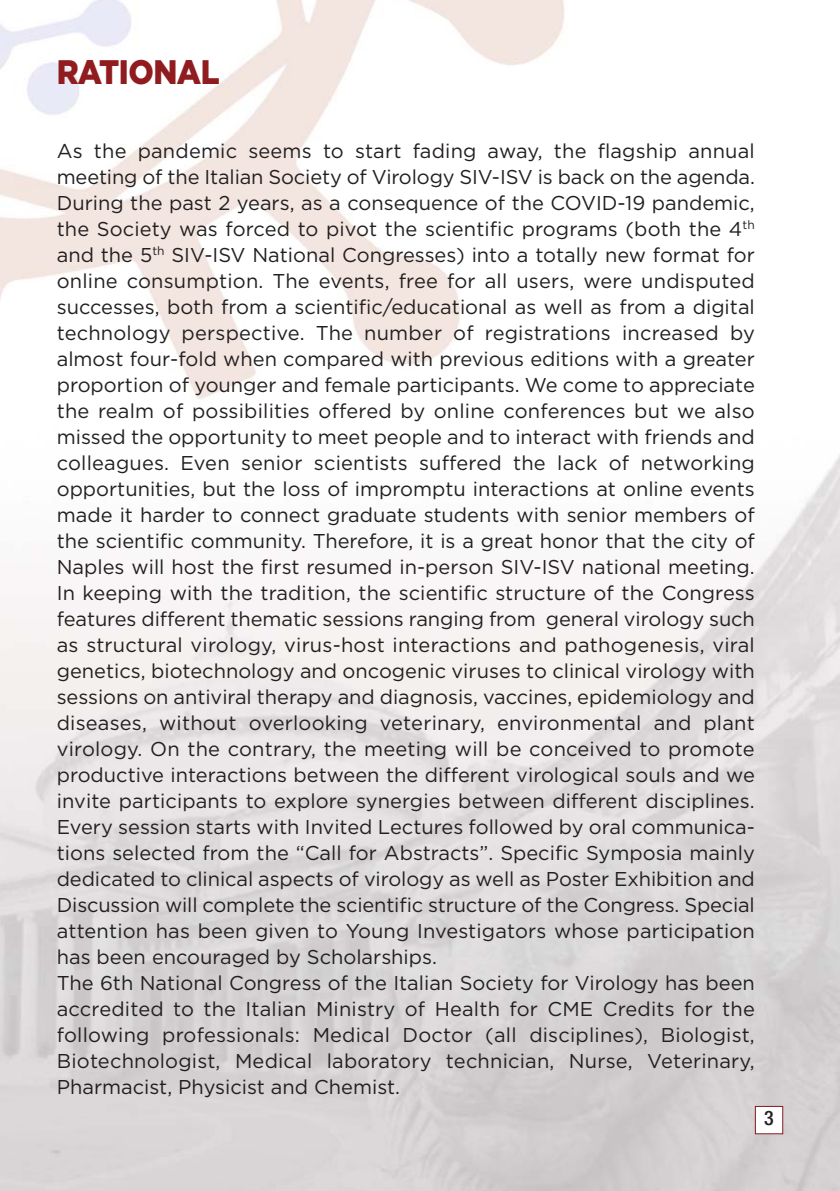
<style>
.page{position:relative;width:840px;height:1191px;background:#fff}
.page>*{position:absolute;margin:0;border:0;box-sizing:border-box;transform-origin:0 0}
.t1{font:900 34px "Gotham";letter-spacing:-.015em;color:#911c1f;scale:.9 1}
.t2{font:20px/26px "Gotham";color:#231f20}
.t3{font:500 condensed 20px "Helvetica Neue";color:#231f20}
</style>
<div class="page">
<img style="left:0;top:0;width:839px;height:1191px">
<div style="left:755px;top:1107px;width:26px;height:26px;background:#fff"></div>
<div style="left:754px;top:1106px;width:28px;height:28px;border:1px solid #89191c"></div>
<h1 class="t1" style="left:57px;top:59px;width:182px">RATIONAL</h1>
<p class="t2" style="left:57px;top:139px;width:699px">As the pandemic seems to start fading away, the flagship annual meeting of the Italian Society of Virology SIV-ISV is back on the agenda.<br>During the past 2 years, as a consequence of the COVID-19 pandemic, the Society was forced to pivot the scientific programs (both the 4<sup>th </sup>and the 5<sup>th</sup> SIV-ISV National Congresses) into a totally new format for online consumption. The events, free for all users, were undisputed successes, both from a scientific/educational as well as from a digital technology perspective. The number of registrations increased by almost four-fold when compared with previous editions with a greater proportion of younger and female participants. We come to appreciate the realm of possibilities offered by online conferences but we also missed the opportunity to meet people and to interact with friends and colleagues. Even senior scientists suffered the lack of networking opportunities, but the loss of impromptu interactions at online events made it harder to connect graduate students with senior members of the scientific community. Therefore, it is a great honor that the city of Naples will host the first resumed in-person SIV-ISV national meeting.<br>In keeping with the tradition, the scientific structure of the Congress features different thematic sessions ranging from general virology such as structural virology, virus-host interactions and pathogenesis, viral genetics, biotechnology and oncogenic viruses to clinical virology with sessions on antiviral therapy and diagnosis, vaccines, epidemiology and diseases, without overlooking veterinary, environmental and plant virology. On the contrary, the meeting will be conceived to promote productive interactions between the different virological souls and we invite participants to explore synergies between different disciplines.<br>Every session starts with Invited Lectures followed by oral communica&shy;tions selected from the “Call for Abstracts”. Specific Symposia mainly dedicated to clinical aspects of virology as well as Poster Exhibition and Discussion will complete the scientific structure of the Congress. Special attention has been given to Young Investigators whose participation has been encouraged by Scholarships.<br>The 6th National Congress of the Italian Society for Virology has been accredited to the Italian Ministry of Health for CME Credits for the following professionals: Medical Doctor (all disciplines), Biologist, Biotechnologist, Medical laboratory technician, Nurse, Veterinary, Pharmacist, Physicist and Chemist.</p>
<p class="t3" style="left:763px;top:1111px;width:11px">3</p>
</div>
